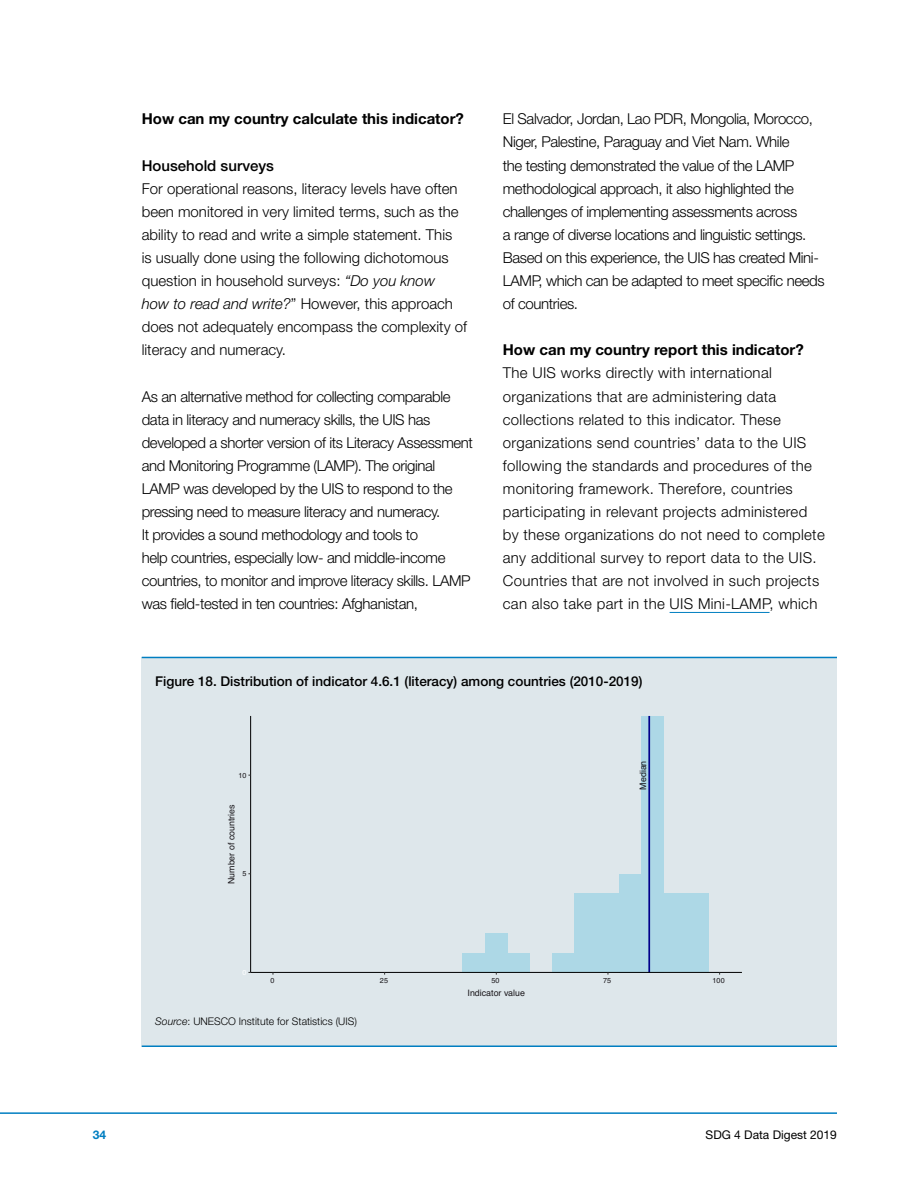
<style>
.page{position:relative;width:918px;height:1188px;background:#fff}
.page>*{position:absolute;margin:0;border:0;box-sizing:border-box;transform-origin:0 0}
.TEXT_body{font:300 15px/23.1px "Helvetica Neue LT Std";letter-spacing:-.025em;color:#000}
.TEXT_body-2{font:300 15px/23.1px "Helvetica Neue LT Std";letter-spacing:.02em;color:#000}
.TEXT_body-3{font:300 15px/23.1px "Helvetica Neue LT Std";color:#000}
.HEAD_C{font:700 15px "Helvetica Neue LT Std";color:#000}
.HEAD_D3{font:500 15px "Helvetica Neue LT Std";color:#000}
.Figure{font:500 13.5px "Helvetica Neue LT Std";color:#000}
.t1{font:12px "Helvetica Neue LT Std";color:#000}
.t2{font:700 12px "Helvetica Neue LT Std";color:#007ec1}
.Source{font:300 10.5px "Helvetica Neue LT Std";color:#000}
.t3{font:8.85px "Helvetica";color:#1a171b}
.t4{font:7.2px "Helvetica";color:#1a171b}
.s1{font-style:italic}
</style>
<div class="page">
<hr style="left:0;top:1112px;width:837px;height:2px;background:#007ec1">
<div style="left:142px;top:657px;width:695px;height:389px;background:#dee7eb"></div>
<hr style="left:670px;top:612px;width:100px;height:1px;background:#007ec1">
<hr style="left:142px;top:657px;width:695px;height:1px;background:#007ec1">
<hr style="left:142px;top:1046px;width:695px;height:1px;background:#007ec1">
<div style="left:463px;top:953px;width:22px;height:19px;background:#add8e6"></div>
<div style="left:485px;top:933px;width:22px;height:39px;background:#add8e6"></div>
<div style="left:507px;top:953px;width:23px;height:19px;background:#add8e6"></div>
<div style="left:552px;top:953px;width:22px;height:19px;background:#add8e6"></div>
<div style="left:574px;top:894px;width:23px;height:78px;background:#add8e6"></div>
<div style="left:597px;top:894px;width:22px;height:78px;background:#add8e6"></div>
<div style="left:619px;top:874px;width:22px;height:98px;background:#add8e6"></div>
<div style="left:641px;top:716px;width:23px;height:256px;background:#add8e6"></div>
<div style="left:664px;top:894px;width:22px;height:78px;background:#add8e6"></div>
<div style="left:686px;top:894px;width:22px;height:78px;background:#add8e6"></div>
<hr style="left:648px;top:716px;width:2px;height:256px;background:#00008b">
<hr style="left:250px;top:716px;width:1px;height:256px;background:#000">
<hr style="left:251px;top:972px;width:491px;height:1px;background:#000">
<p class="HEAD_C" style="left:142px;top:110px;width:324px">How can my country calculate this indicator?</p>
<p class="HEAD_D3" style="left:142px;top:156px;width:134px">Household surveys</p>
<p class="TEXT_body-3" style="left:142px;top:176px;width:327px">For operational reasons, literacy levels have often been monitored in very limited terms, such as the ability to read and write a simple statement. This<br>is usually done using the following dichotomous question in household surveys: <span class="s1">“Do you know<br>how to read and write?</span>” However, this approach does not adequately encompass the complexity of literacy and numeracy.</p>
<p class="TEXT_body" style="left:142px;top:384px;width:333px">As an alternative method for collecting comparable data in literacy and numeracy skills, the UIS has developed a shorter version of its Literacy Assessment and Monitoring Programme (LAMP). The original LAMP was developed by the UIS to respond to the pressing need to measure literacy and numeracy.<br>It provides a sound methodology and tools to<br>help countries, especially low- and middle-income countries, to monitor and improve literacy skills. LAMP was field-tested in ten countries: Afghanistan,</p>
<p class="TEXT_body" style="left:503px;top:107px;width:323px">El Salvador, Jordan, Lao PDR, Mongolia, Morocco, Niger, Palestine, Paraguay and Viet Nam. While<br>the testing demonstrated the value of the LAMP methodological approach, it also highlighted the challenges of implementing assessments across<br>a range of diverse locations and linguistic settings.<br>Based on this experience, the UIS has created Mini-LAMP, which can be adapted to meet specific needs of countries.</p>
<p class="HEAD_C" style="left:503px;top:341px;width:302px">How can my country report this indicator?</p>
<p class="TEXT_body-2" style="left:503px;top:361px;width:323px">The UIS works directly with international organizations that are administering data collections related to this indicator. These organizations send countries’ data to the UIS following the standards and procedures of the monitoring framework. Therefore, countries participating in relevant projects administered by these organizations do not need to complete any additional survey to report data to the UIS.<br>Countries that are not involved in such projects can also take part in the UIS Mini-LAMP, which</p>
<p class="Figure" style="left:155px;top:673px;width:489px">Figure 18. Distribution of indicator 4.6.1 (literacy) among countries (2010-2019)</p>
<p class="t4" style="left:239px;top:770px;width:10px">10</p>
<p class="t3" style="left:224px;top:884px;width:82px;rotate:-90deg">Number of countries</p>
<p class="t4" style="left:243px;top:868px;width:6px">5</p>
<p class="t3" style="left:636px;top:790px;width:31px;rotate:-90deg">Median</p>
<p class="t4" style="left:271px;top:975px;width:6px">0</p>
<p class="t4" style="left:380px;top:975px;width:10px">25</p>
<p class="t4" style="left:492px;top:975px;width:10px">50</p>
<p class="t4" style="left:603px;top:975px;width:10px">75</p>
<p class="t4" style="left:713px;top:975px;width:14px">100</p>
<p class="t3" style="left:468px;top:986px;width:59px">Indicator value</p>
<p class="Source" style="left:155px;top:1015px;width:203px"><span class="s1">Source</span>: UNESCO Institute for Statistics (UIS)</p>
<p class="t2" style="left:93px;top:1127px;width:15px">34</p>
<p class="t1" style="left:706px;top:1127px;width:133px">SDG 4 Data Digest 2019</p>
</div>
